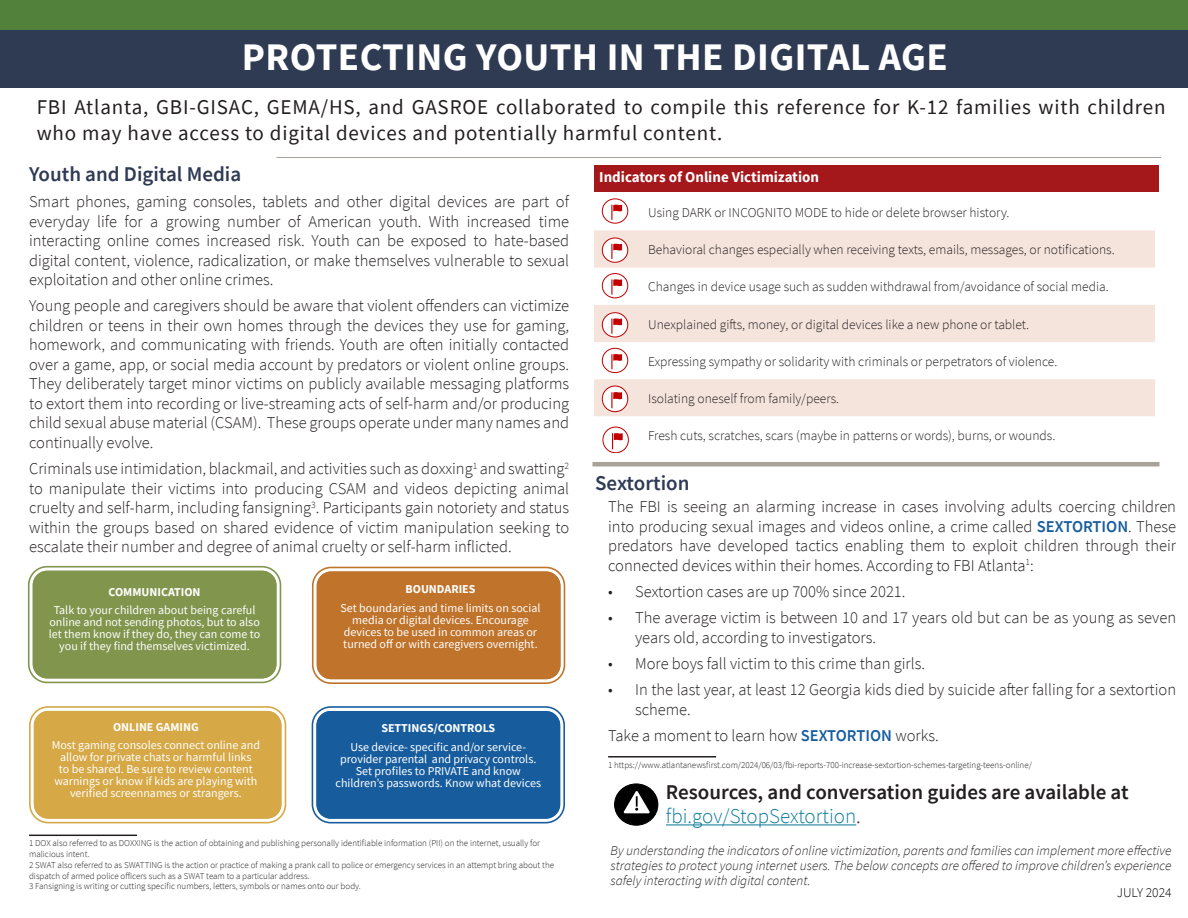
<style>
.page{position:relative;width:1188px;height:918px;background:#fff}
.page>*{position:absolute;margin:0;border:0;box-sizing:border-box;transform-origin:0 0}
.t1{font:700 39px "Source Sans Pro";letter-spacing:.01em;color:#fff}
.t2{font:21px/25.2px "Source Sans Pro";letter-spacing:.04em;color:#231f20}
.t3{font:600 21px "Source Sans Pro";color:#231f20}
.t4{font:600 21px "Source Sans Pro";color:#2f3a54}
.t5{font:300 21px "Source Sans Pro";color:#117e9d}
.t6{font:300 16.5px/19.5px "Source Sans Pro";color:#231f20;text-align:justify}
.t7{font:700 15px "Source Sans Pro";color:#fff}
.t8{font:300 13.5px "Source Sans Pro";color:#231f20}
.t9{font:italic 300 13.5px/15px "Source Sans Pro";color:#231f20;text-align:justify}
.t10{font:300 13.5px "Source Sans Pro";color:#000}
.t11{font:12px/12px "Source Sans Pro";color:#fff;text-align:center}
.t12{font:700 12px "Source Sans Pro";color:#fff}
.t13{font:300 9px/10.8px "Source Sans Pro";color:#231f20}
.s1{font-weight:600;color:#175d9e}
.s2{color:#231f20}
</style>
<div class="page">
<div style="left:34px;top:711px;width:247px;height:108px;background:#d6a846;border-radius:14px"></div>
<div style="left:29px;top:706px;width:257px;height:117px;border:2px solid #d6a846;border-radius:18px"></div>
<div style="left:34px;top:711px;width:247px;height:108px;border:5px solid #d6a846;border-radius:12px"></div>
<div style="left:33px;top:571px;width:243px;height:107px;background:#81954d;border-radius:14px"></div>
<div style="left:28px;top:566px;width:253px;height:117px;border:2px solid #81954d;border-radius:18px"></div>
<div style="left:33px;top:571px;width:243px;height:107px;border:5px solid #81954d;border-radius:12px"></div>
<div style="left:316px;top:711px;width:244px;height:108px;background:#175d9e;border-radius:14px"></div>
<div style="left:312px;top:706px;width:253px;height:117px;border:2px solid #175d9e;border-radius:18px"></div>
<div style="left:316px;top:711px;width:244px;height:108px;border:5px solid #175d9e;border-radius:12px"></div>
<div style="left:317px;top:571px;width:243px;height:108px;background:#bf732b;border-radius:14px"></div>
<div style="left:312px;top:567px;width:253px;height:117px;border:2px solid #bf732b;border-radius:18px"></div>
<div style="left:317px;top:571px;width:243px;height:108px;border:5px solid #bf732b;border-radius:12px"></div>
<div style="left:0;top:0;width:1188px;height:30px;background:#52813b"></div>
<hr style="left:276px;top:157px;width:885px;height:1px;background:#a7a29c">
<div style="left:0;top:30px;width:1188px;height:57px;background:#2f3b52"></div>
<hr style="left:592px;top:462px;width:567px;height:4px;background:#a7a29c">
<div style="left:615px;top:784px;width:43px;height:41px;background:#000;border-radius:50%"></div>
<div style="left:614px;top:784px;width:44px;height:41px;border:1px solid #000;border-radius:50%"></div>
<svg style="left:623px;top:791px;width:27px;height:22px"></svg>
<svg style="left:594px;top:230px;width:561px;height:186px;fill:#f5e4dc"></svg>
<svg style="left:602px;top:386px;width:26px;height:26px"></svg>
<div style="left:602px;top:386px;width:26px;height:26px;border:1px solid #c00000;border-radius:50%"></div>
<svg style="left:611px;top:392px;width:11px;height:16px"></svg>
<svg style="left:602px;top:348px;width:26px;height:25px"></svg>
<div style="left:602px;top:348px;width:26px;height:25px;border:1px solid #c00000;border-radius:50%"></div>
<svg style="left:611px;top:354px;width:11px;height:15px"></svg>
<svg style="left:602px;top:313px;width:26px;height:24px"></svg>
<div style="left:602px;top:312px;width:26px;height:25px;border:1px solid #c00000;border-radius:50%"></div>
<svg style="left:611px;top:318px;width:11px;height:16px"></svg>
<svg style="left:602px;top:274px;width:26px;height:24px"></svg>
<div style="left:602px;top:273px;width:26px;height:25px;border:1px solid #c00000;border-radius:50%"></div>
<svg style="left:611px;top:279px;width:11px;height:16px"></svg>
<svg style="left:602px;top:238px;width:26px;height:24px"></svg>
<div style="left:602px;top:238px;width:26px;height:25px;border:1px solid #c00000;border-radius:50%"></div>
<svg style="left:611px;top:244px;width:11px;height:15px"></svg>
<svg style="left:602px;top:199px;width:26px;height:24px"></svg>
<div style="left:602px;top:199px;width:26px;height:24px;border:1px solid #c00000;border-radius:50%"></div>
<svg style="left:611px;top:205px;width:11px;height:15px"></svg>
<div style="left:594px;top:165px;width:564px;height:26px;background:#a4171b"></div>
<svg style="left:602px;top:426px;width:27px;height:27px"></svg>
<hr style="left:666px;top:824px;width:190px;height:1px;background:#117e9d">
<hr style="left:608px;top:756px;width:108px;height:2px;background:#231f20">
<hr style="left:29px;top:835px;width:108px;height:1px;background:#231f20">
<p class="t1" style="left:242px;top:31px;width:707px">PROTECTING YOUTH IN THE DIGITAL AGE</p>
<p class="t2" style="left:37px;top:95px;width:1130px">FBI Atlanta, GBI-GISAC, GEMA/HS, and GASROE collaborated to compile this reference for K-12 families with children who may have access to digital devices and potentially harmful content.</p>
<p class="t4" style="left:29px;top:160px;width:214px">Youth and Digital Media</p>
<p class="t6" style="left:29px;top:192px;width:542px">Smart phones, gaming consoles, tablets and other digital devices are part of everyday life for a growing number of American youth. With increased time interacting online comes increased risk. Youth can be exposed to hate-based digital content, violence, radicalization, or make themselves vulnerable to sexual exploitation and other online crimes.</p>
<p class="t6" style="left:29px;top:296px;width:542px">Young people and caregivers should be aware that violent offenders can victimize children or teens in their own homes through the devices they use for gaming, homework, and communicating with friends. Youth are often initially contacted over a game, app, or social media account by predators or violent online groups.<br>They deliberately target minor victims on publicly available messaging platforms to extort them into recording or live-streaming acts of self-harm and/or producing child sexual abuse material (CSAM). These groups operate under many names and continually evolve.</p>
<p class="t6" style="left:29px;top:459px;width:542px">Criminals use intimidation, blackmail, and activities such as doxxing<sup>1</sup> and swatting<sup>2 </sup>to manipulate their victims into producing CSAM and videos depicting animal cruelty and self-harm, including fansigning<sup>3</sup>. Participants gain notoriety and status within the groups based on shared evidence of victim manipulation seeking to escalate their number and degree of animal cruelty or self-harm inflicted.</p>
<p class="t12" style="left:109px;top:584px;width:94px">COMMUNICATION</p>
<p class="t11" style="left:49px;top:604px;width:213px">Talk to your children about being careful online and not sending photos, but to also let them know if they do, they can come to you if they find themselves victimized.</p>
<p class="t12" style="left:113px;top:719px;width:87px">ONLINE GAMING</p>
<p class="t11" style="left:52px;top:739px;width:210px">Most gaming consoles connect online and allow for private chats or harmful links<br>to be shared. Be sure to review content warnings or know if kids are playing with verified screennames or strangers.</p>
<p class="t12" style="left:406px;top:581px;width:72px">BOUNDARIES</p>
<p class="t11" style="left:341px;top:602px;width:201px">Set boundaries and time limits on social media or digital devices. Encourage devices to be used in common areas or turned off or with caregivers overnight.</p>
<p class="t12" style="left:381px;top:720px;width:115px">SETTINGS/CONTROLS</p>
<p class="t11" style="left:336px;top:741px;width:207px">Use device- specific and/or service&shy;provider parental and privacy controls.<br>Set profiles to PRIVATE and know children’s passwords. Know what devices</p>
<p class="t13" style="left:29px;top:838px;width:513px">1 DOX also referred to as DOXXING is the action of obtaining and publishing personally identifiable information (PII) on the internet, usually for malicious intent.</p>
<p class="t13" style="left:29px;top:859px;width:527px">2 SWAT also referred to as SWATTING is the action or practice of making a prank call to police or emergency services in an attempt bring about the dispatch of armed police officers such as a SWAT team to a particular address.</p>
<p class="t13" style="left:29px;top:881px;width:333px">3 Fansigning is writing or cutting specific numbers, letters, symbols or names onto our body.</p>
<p class="t7" style="left:599px;top:167px;width:221px">Indicators of Online Victimization</p>
<p class="t8" style="left:648px;top:204px;width:363px">Using DARK or INCOGNITO MODE to hide or delete browser history.</p>
<p class="t8" style="left:648px;top:241px;width:468px">Behavioral changes especially when receiving texts, emails, messages, or notifications.</p>
<p class="t8" style="left:648px;top:279px;width:462px">Changes in device usage such as sudden withdrawal from/avoidance of social media.</p>
<p class="t8" style="left:648px;top:316px;width:383px">Unexplained gifts, money, or digital devices like a new phone or tablet.</p>
<p class="t8" style="left:648px;top:353px;width:411px">Expressing sympathy or solidarity with criminals or perpetrators of violence.</p>
<p class="t8" style="left:648px;top:390px;width:192px">Isolating oneself from family/peers.</p>
<p class="t8" style="left:648px;top:427px;width:409px">Fresh cuts, scratches, scars (maybe in patterns or words), burns, or wounds.</p>
<p class="t4" style="left:595px;top:470px;width:96px">Sextortion</p>
<p class="t6" style="left:608px;top:497px;width:570px">The FBI is seeing an alarming increase in cases involving adults coercing children into producing sexual images and videos online, a crime called <span class="s1">SEXTORTION</span>. These predators have developed tactics enabling them to exploit children through their connected devices within their homes. According to FBI Atlanta<sup>1</sup>:</p>
<p class="t6" style="left:608px;top:582px;width:299px">• Sextortion cases are up 700% since 2021.</p>
<p class="t6" style="left:635px;top:608px;width:543px;text-indent:-27px">• The average victim is between 10 and 17 years old but can be as young as seven years old, according to investigators.</p>
<p class="t6" style="left:608px;top:654px;width:318px">• More boys fall victim to this crime than girls.</p>
<p class="t6" style="left:635px;top:680px;width:543px;text-indent:-27px">• In the last year, at least 12 Georgia kids died by suicide after falling for a sextortion scheme.</p>
<p class="t6" style="left:608px;top:726px;width:332px">Take a moment to learn how <span class="s1">SEXTORTION</span> works.</p>
<p class="t13" style="left:608px;top:759px;width:425px">1 https://www.atlantanewsfirst.com/2024/06/03/fbi-reports-700-increase-sextortion-schemes-targeting-teens-online/</p>
<p class="t3" style="left:666px;top:779px;width:464px">Resources, and conversation guides are available at</p>
<p class="t5" style="left:666px;top:804px;width:196px">fbi.gov/StopSextortion<span class="s2">.</span></p>
<p class="t9" style="left:611px;top:843px;width:562px">By understanding the indicators of online victimization, parents and families can implement more effective strategies to protect young internet users. The below concepts are offered to improve children’s experience safely interacting with digital content.</p>
<p class="t10" style="left:1117px;top:885px;width:56px">JULY 2024</p>
</div>
